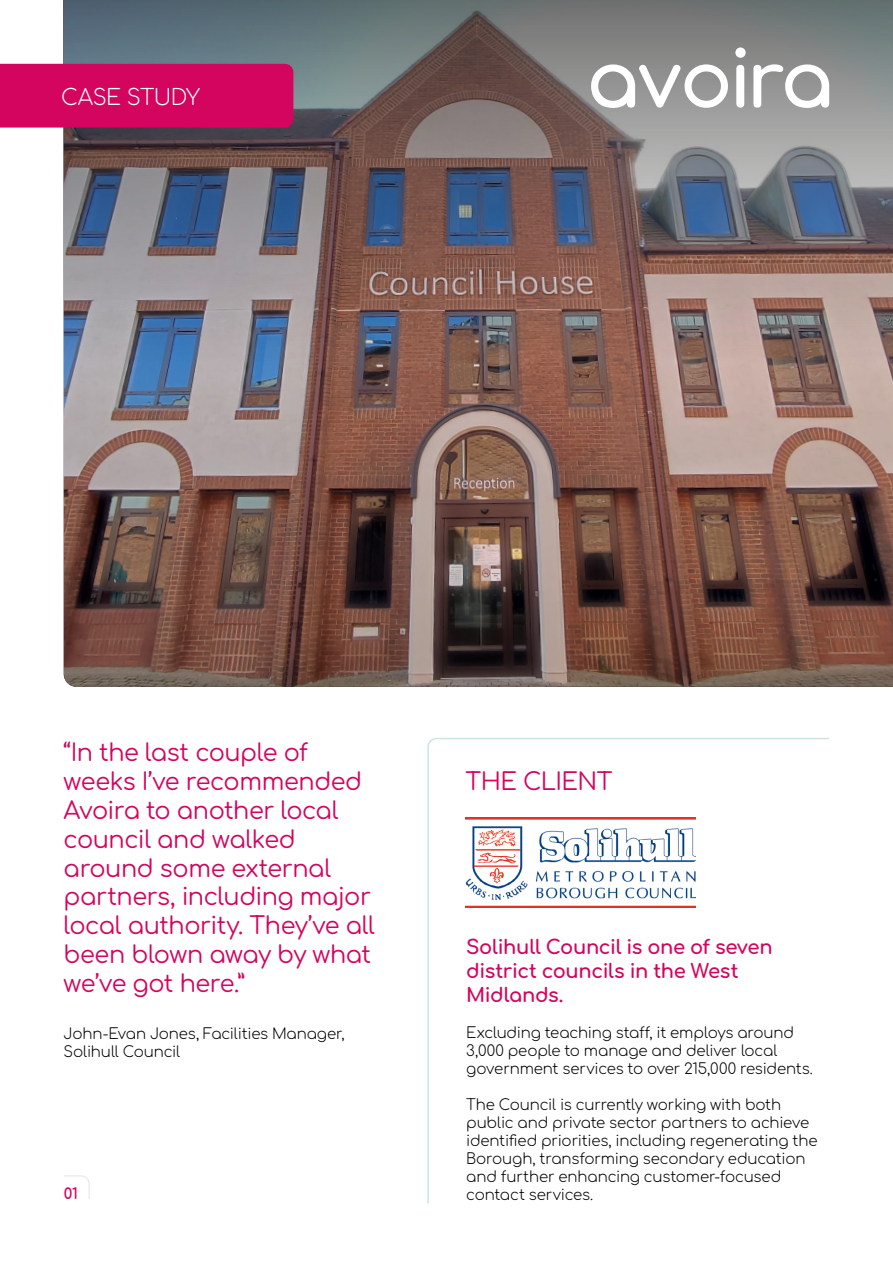
<style>
.page{position:relative;width:893px;height:1263px;background:#fff}
.page>*{position:absolute;margin:0;border:0;box-sizing:border-box;transform-origin:0 0}
.t1{font:24px/28.8px "Comfortaa";letter-spacing:-.02em;color:#d3055e}
.t2{font:300 21.9px "Comfortaa";letter-spacing:-.025em;color:#fff}
.t3{font:700 19.5px/24px "Comfortaa";letter-spacing:-.02em;color:#d3055e}
.t4{font:300 15px/18px "Comfortaa";letter-spacing:-.01em;color:#000}
.t5{font:700 15px "Comfortaa";color:#d3055e}
</style>
<div class="page">
<img style="left:64px;top:364px;width:829px;height:323px">
<img style="left:64px;top:0;width:829px;height:364px">
<svg style="left:753px;top:64px;width:76px;height:44px"></svg>
<svg style="left:591px;top:64px;width:137px;height:44px"></svg>
<svg style="left:736px;top:65px;width:8px;height:43px"></svg>
<svg style="left:735px;top:47px;width:11px;height:11px"></svg>
<svg style="left:427px;top:738px;width:402px;height:466px"></svg>
<svg style="left:64px;top:1175px;width:26px;height:24px"></svg>
<div style="left:0;top:64px;width:293px;height:64px;background:#d3055e"></div>
<img style="left:466px;top:817px;width:229px;height:91px">
<h2 class="t2" style="left:61px;top:78px;width:140px">CASE STUDY</h2>
<h1 class="t1" style="left:64px;top:735px;width:313px">“In the last couple of weeks I’ve recommended<br>Avoira to another local council and walked around some external partners, including major local authority. They’ve all been blown away by what we’ve got here.”</h1>
<p class="t4" style="left:64px;top:1022px;width:283px">John-Evan Jones, Facilities Manager,<br>Solihull Council</p>
<h1 class="t1" style="left:466px;top:764px;width:148px">THE CLIENT</h1>
<h3 class="t3" style="left:466px;top:932px;width:308px">Solihull Council is one of seven district councils in the West<br>Midlands.</h3>
<p class="t4" style="left:466px;top:1022px;width:348px">Excluding teaching staff, it employs around<br>3,000 people to manage and deliver local government services to over 215,000 residents.</p>
<p class="t4" style="left:466px;top:1094px;width:353px">The Council is currently working with both public and private sector partners to achieve identified priorities, including regenerating the Borough, transforming secondary education and further enhancing customer-focused</p>
<p class="t5" style="left:64px;top:1180px;width:16px">01</p>
<p class="t4" style="left:466px;top:1184px;width:129px">contact services.</p>
</div>
